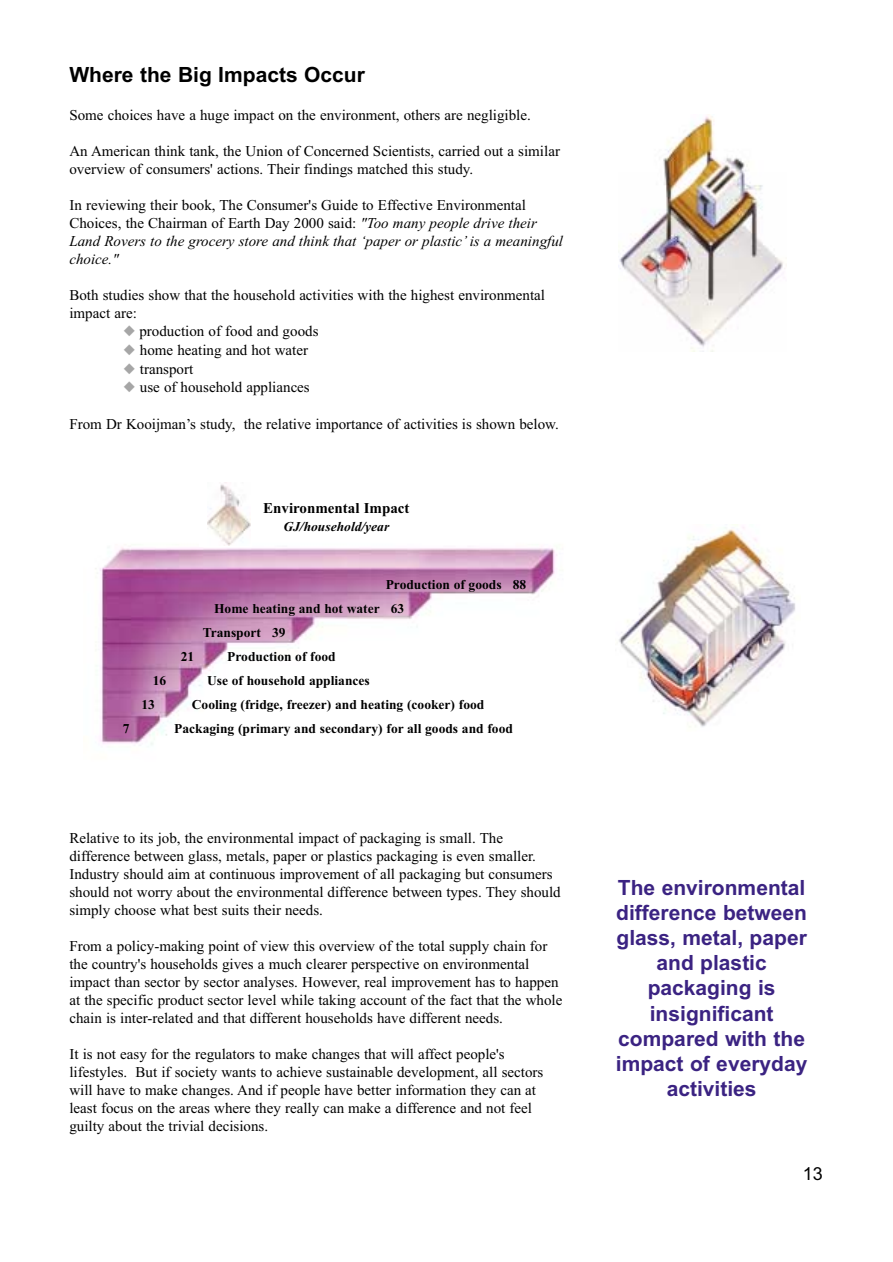
<style>
.page{position:relative;width:893px;height:1262px;background:#fff}
.page>*{position:absolute;margin:0;border:0;box-sizing:border-box;transform-origin:0 0}
.t1{font:700 21px/25.2px "Arial";color:#3b2382;text-align:center}
.t2{font:700 21px "Arial";color:#000}
.t3{font:18px "Arial";color:#000}
.t4{font:15px/18px "Times New Roman";color:#000}
.t5{font:700 15px "Times New Roman";color:#000}
.t6{font:700 13.5px "Times New Roman";color:#000}
.t7{font:italic 700 13.5px "Times New Roman";color:#000}
.s1{font-style:italic}
.s2{color:#a6a6a6}
</style>
<div class="page">
<img style="left:95px;top:547px;width:462px;height:198px">
<img style="left:619px;top:524px;width:176px;height:204px">
<img style="left:619px;top:116px;width:166px;height:235px">
<img style="left:207px;top:482px;width:43px;height:63px">
<h1 class="t2" style="left:69px;top:67px;width:297px">Where the Big Impacts Occur</h1>
<p class="t4" style="left:69px;top:107px;width:463px">Some choices have a huge impact on the environment, others are negligible.</p>
<p class="t4" style="left:69px;top:143px;width:492px">An American think tank, the Union of Concerned Scientists, carried out a similar overview of consumers' actions. Their findings matched this study.</p>
<p class="t4" style="left:69px;top:197px;width:495px">In reviewing their book, The Consumer's Guide to Effective Environmental Choices, the Chairman of Earth Day 2000 said: <span class="s1">"Too many people drive their Land Rovers to the grocery store and think that ‘paper or plastic’ is a meaningful choice."</span></p>
<p class="t4" style="left:69px;top:287px;width:477px">Both studies show that the household activities with the highest environmental impact are:</p>
<p class="t4" style="left:123px;top:323px;width:196px"><span class="s2">◆</span> production of food and goods</p>
<p class="t4" style="left:123px;top:342px;width:186px"><span class="s2">◆</span> home heating and hot water</p>
<p class="t4" style="left:123px;top:361px;width:71px"><span class="s2">◆</span> transport</p>
<p class="t4" style="left:123px;top:380px;width:188px"><span class="s2">◆</span> use of household appliances</p>
<p class="t4" style="left:69px;top:416px;width:491px">From Dr Kooijman’s study, the relative importance of activities is shown below.</p>
<p class="t5" style="left:263px;top:503px;width:148px">Environmental Impact</p>
<p class="t7" style="left:283px;top:522px;width:107px">GJ/household/year</p>
<p class="t6" style="left:385px;top:580px;width:142px">Production of goods 88</p>
<p class="t6" style="left:214px;top:604px;width:191px">Home heating and hot water 63</p>
<p class="t6" style="left:203px;top:628px;width:84px">Transport 39</p>
<p class="t6" style="left:181px;top:652px;width:15px">21</p>
<p class="t6" style="left:227px;top:652px;width:110px">Production of food</p>
<p class="t6" style="left:153px;top:676px;width:15px">16</p>
<p class="t6" style="left:207px;top:676px;width:164px">Use of household appliances</p>
<p class="t6" style="left:141px;top:700px;width:15px">13</p>
<p class="t6" style="left:192px;top:700px;width:294px">Cooling (fridge, freezer) and heating (cooker) food</p>
<p class="t6" style="left:123px;top:724px;width:8px">7</p>
<p class="t6" style="left:174px;top:724px;width:340px">Packaging (primary and secondary) for all goods and food</p>
<p class="t4" style="left:69px;top:830px;width:493px">Relative to its job, the environmental impact of packaging is small. The difference between glass, metals, paper or plastics packaging is even smaller.<br>Industry should aim at continuous improvement of all packaging but consumers should not worry about the environmental difference between types. They should simply choose what best suits their needs.</p>
<p class="t4" style="left:69px;top:938px;width:494px">From a policy-making point of view this overview of the total supply chain for the country's households gives a much clearer perspective on environmental impact than sector by sector analyses. However, real improvement has to happen at the specific product sector level while taking account of the fact that the whole chain is inter-related and that different households have different needs.</p>
<p class="t4" style="left:69px;top:1046px;width:475px">It is not easy for the regulators to make changes that will affect people's lifestyles. But if society wants to achieve sustainable development, all sectors will have to make changes. And if people have better information they can at least focus on the areas where they really can make a difference and not feel guilty about the trivial decisions.</p>
<h1 class="t1" style="left:616px;top:876px;width:193px">The environmental difference between glass, metal, paper and plastic packaging is insignificant compared with the impact of everyday activities</h1>
<p class="t3" style="left:803px;top:1167px;width:22px">13</p>
</div>
